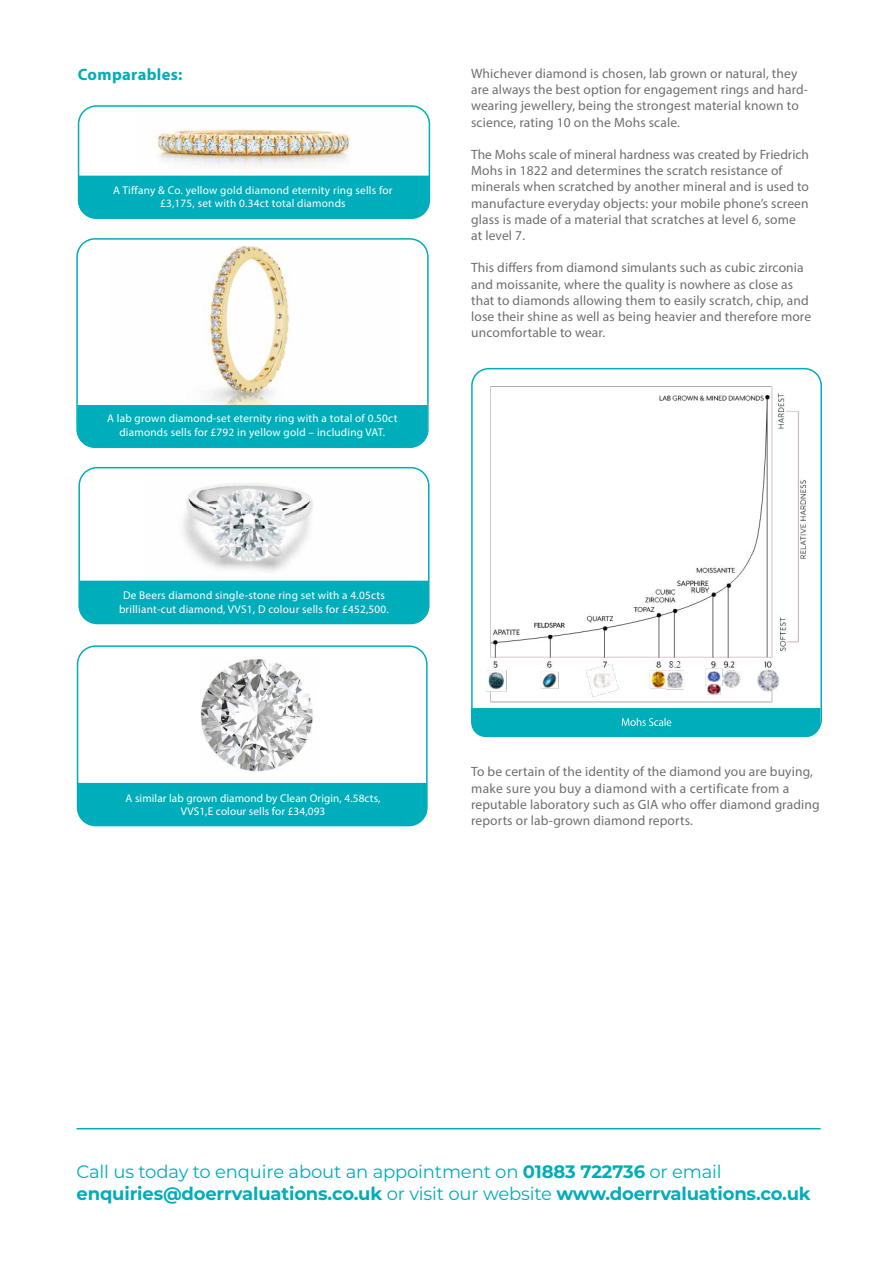
<style>
.page{position:relative;width:893px;height:1263px;background:#fff}
.page>*{position:absolute;margin:0;border:0;box-sizing:border-box;transform-origin:0 0}
.t1{font:700 18px/21.6px "Montserrat";letter-spacing:-.01em;color:#00adba}
.t2{font:700 16.5px "Myriad Pro";letter-spacing:.02em;color:#00adba}
.t3{font:13.5px/16.2px "Myriad Pro";letter-spacing:.01em;color:#706f6f}
.t4{font:11.25px/13.5px "Myriad Pro";letter-spacing:.02em;color:#fff;text-align:center}
.s1{font-weight:400}
</style>
<div class="page">
<hr style="left:77px;top:1128px;width:744px;height:1px;background:#00adba">
<img style="left:487px;top:387px;width:319px;height:316px">
<div style="left:471px;top:368px;width:351px;height:369px;border:2px solid #00adba;border-radius:17px"></div>
<div style="left:471px;top:708px;width:349px;height:29px;background:#00adba"></div>
<img style="left:204px;top:245px;width:87px;height:160px">
<div style="left:76px;top:238px;width:353px;height:210px;border:2px solid #00adba;border-radius:18px"></div>
<div style="left:77px;top:405px;width:350px;height:43px;background:#00adba"></div>
<img style="left:145px;top:468px;width:284px;height:113px">
<div style="left:78px;top:467px;width:351px;height:157px;border:2px solid #00adba;border-radius:18px"></div>
<div style="left:79px;top:581px;width:350px;height:42px;background:#00adba"></div>
<img style="left:135px;top:108px;width:294px;height:68px">
<div style="left:78px;top:105px;width:352px;height:114px;border:2px solid #00adba;border-radius:18px"></div>
<div style="left:78px;top:176px;width:351px;height:42px;background:#00adba"></div>
<div style="left:77px;top:645px;width:351px;height:181px;border:2px solid #00adba;border-radius:18px"></div>
<div style="left:78px;top:783px;width:349px;height:42px;background:#00adba"></div>
<img style="left:200px;top:659px;width:113px;height:113px">
<p class="t2" style="left:78px;top:64px;width:106px">Comparables:</p>
<p class="t3" style="left:471px;top:65px;width:338px">Whichever diamond is chosen, lab grown or natural, they are always the best option for engagement rings and hard&shy;wearing jewellery, being the strongest material known to science, rating 10 on the Mohs scale.</p>
<p class="t3" style="left:471px;top:146px;width:339px">The Mohs scale of mineral hardness was created by Friedrich Mohs in 1822 and determines the scratch resistance of minerals when scratched by another mineral and is used to manufacture everyday objects: your mobile phone’s screen glass is made of a material that scratches at level 6, some at level 7.</p>
<p class="t3" style="left:471px;top:260px;width:341px">This differs from diamond simulants such as cubic zirconia and moissanite, where the quality is nowhere as close as that to diamonds allowing them to easily scratch, chip, and lose their shine as well as being heavier and therefore more uncomfortable to wear.</p>
<p class="t4" style="left:113px;top:183px;width:281px">A Tiffany &amp; Co. yellow gold diamond eternity ring sells for £3,175, set with 0.34ct total diamonds</p>
<p class="t4" style="left:107px;top:412px;width:292px">A lab grown diamond-set eternity ring with a total of 0.50ct diamonds sells for £792 in yellow gold – including VAT.</p>
<p class="t4" style="left:119px;top:589px;width:271px">De Beers diamond single-stone ring set with a 4.05cts brilliant-cut diamond, VVS1, D colour sells for £452,500.</p>
<p class="t4" style="left:126px;top:791px;width:256px">A similar lab grown diamond by Clean Origin, 4.58cts,<br>VVS1,E colour sells for £34,093</p>
<p class="t3" style="left:471px;top:764px;width:350px">To be certain of the identity of the diamond you are buying, make sure you buy a diamond with a certificate from a reputable laboratory such as GIA who offer diamond grading reports or lab-grown diamond reports.</p>
<h1 class="t1" style="left:77px;top:1160px;width:736px"><span class="s1">Call us today to enquire about an appointment on</span> 01883 722736 <span class="s1">or email </span>enquiries@doerrvaluations.co.uk <span class="s1">or visit our website</span> www.doerrvaluations.co.uk</h1>
</div>
